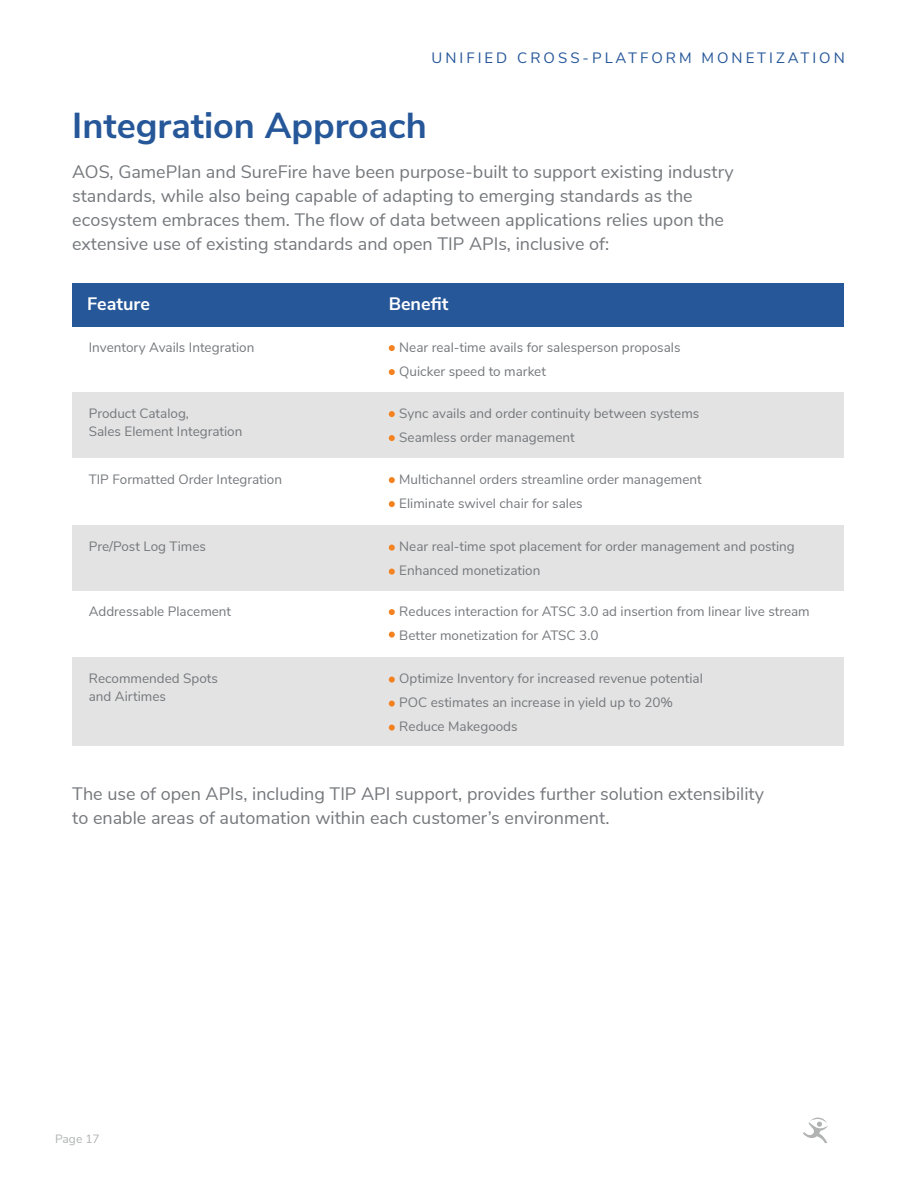
<style>
.page{position:relative;width:918px;height:1188px;background:#fff}
.page>*{position:absolute;margin:0;border:0;box-sizing:border-box;transform-origin:0 0}
.t1{font:700 36px "Nunito Sans";color:#265799}
.t2{font:18px/24px "Nunito Sans";color:#75787c}
.t3{font:700 18px "Nunito Sans";color:#fff}
.t4{font:15px "Nunito Sans";letter-spacing:.2em;color:#265799}
.t5{font:13.5px/24px "Nunito Sans";color:#75787c}
.t6{font:12px "Nunito Sans";color:#b1b3b3}
</style>
<div class="page">
<div style="left:72px;top:392px;width:771px;height:66px;background:#e2e3e2"></div>
<div style="left:72px;top:284px;width:771px;height:43px;background:#265799"></div>
<div style="left:72px;top:525px;width:771px;height:66px;background:#e2e3e2"></div>
<div style="left:72px;top:657px;width:771px;height:89px;background:#e2e3e2"></div>
<svg style="left:389px;top:345px;width:6px;height:6px"></svg>
<svg style="left:389px;top:369px;width:6px;height:6px"></svg>
<svg style="left:389px;top:411px;width:6px;height:6px"></svg>
<svg style="left:389px;top:435px;width:6px;height:6px"></svg>
<svg style="left:389px;top:477px;width:6px;height:6px"></svg>
<svg style="left:389px;top:501px;width:6px;height:6px"></svg>
<svg style="left:389px;top:545px;width:6px;height:6px"></svg>
<svg style="left:389px;top:569px;width:6px;height:6px"></svg>
<svg style="left:389px;top:677px;width:6px;height:6px"></svg>
<svg style="left:389px;top:701px;width:6px;height:6px"></svg>
<svg style="left:389px;top:725px;width:6px;height:6px"></svg>
<svg style="left:389px;top:609px;width:6px;height:6px"></svg>
<svg style="left:389px;top:632px;width:6px;height:6px"></svg>
<svg style="left:803px;top:1117px;width:25px;height:26px"></svg>
<p class="t4" style="left:432px;top:47px;width:415px">UNIFIED CROSS-PLATFORM MONETIZATION</p>
<h1 class="t1" style="left:72px;top:99px;width:356px">Integration Approach</h1>
<p class="t2" style="left:72px;top:159px;width:663px">AOS, GamePlan and SureFire have been purpose-built to support existing industry standards, while also being capable of adapting to emerging standards as the ecosystem embraces them. The flow of data between applications relies upon the extensive use of existing standards and open TIP APIs, inclusive of:</p>
<h2 class="t3" style="left:87px;top:290px;width:64px">Feature</h2>
<h2 class="t3" style="left:389px;top:290px;width:61px">Benefit</h2>
<p class="t5" style="left:89px;top:336px;width:167px">Inventory Avails Integration</p>
<p class="t5" style="left:399px;top:336px;width:283px">Near real-time avails for salesperson proposals<br>Quicker speed to market</p>
<p class="t5" style="left:89px;top:403px;width:155px;line-height:18px">Product Catalog,<br>Sales Element Integration</p>
<p class="t5" style="left:399px;top:400px;width:302px">Sync avails and order continuity between systems<br>Seamless order management</p>
<p class="t5" style="left:89px;top:466px;width:195px">TIP Formatted Order Integration</p>
<p class="t5" style="left:399px;top:468px;width:304px">Multichannel orders streamline order management<br>Eliminate swivel chair for sales</p>
<p class="t5" style="left:89px;top:534px;width:119px">Pre/Post Log Times</p>
<p class="t5" style="left:399px;top:536px;width:397px">Near real-time spot placement for order management and posting<br>Enhanced monetization</p>
<p class="t5" style="left:89px;top:598px;width:144px">Addressable Placement</p>
<p class="t5" style="left:399px;top:598px;width:412px">Reduces interaction for ATSC 3.0 ad insertion from linear live stream<br>Better monetization for ATSC 3.0</p>
<p class="t5" style="left:89px;top:669px;width:131px;line-height:18px">Recommended Spots and Airtimes</p>
<p class="t5" style="left:399px;top:668px;width:305px">Optimize Inventory for increased revenue potential<br>POC estimates an increase in yield up to 20%<br>Reduce Makegoods</p>
<h2 class="t2" style="left:72px;top:781px;width:693px">The use of open APIs, including TIP API support, provides further solution extensibility to enable areas of automation within each customer’s environment.</h2>
<p class="t6" style="left:55px;top:1130px;width:46px">Page 17</p>
</div>
